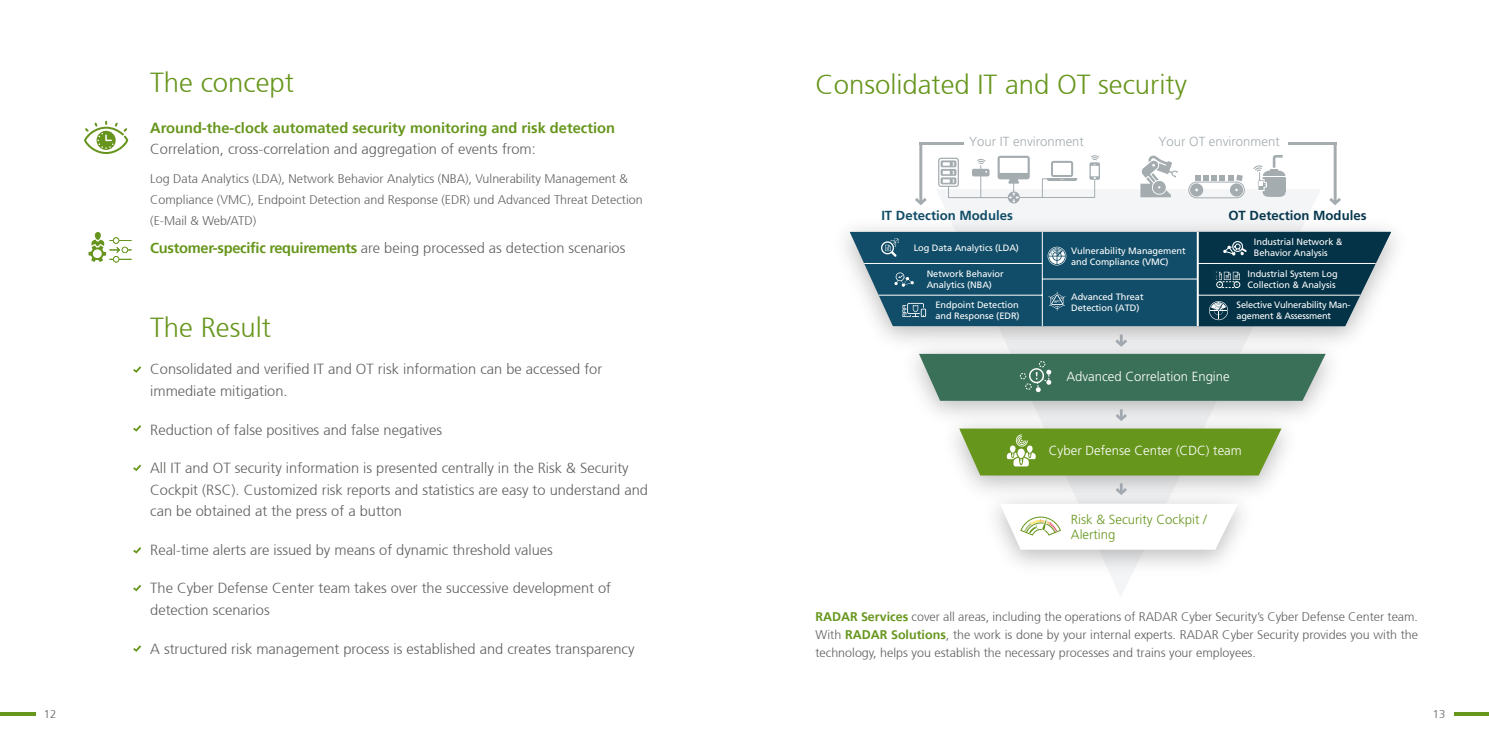
<style>
.page{position:relative;width:1489px;height:745px;background:#fff}
.page>*{position:absolute;margin:0;border:0;box-sizing:border-box;transform-origin:0 0}
.t1{font:300 27.5px "Frutiger 45";color:#67961d}
.t2{font:300 14.62px/21.2px "Frutiger 45";color:#5e5e5d}
.t3{font:700 14.62px "Frutiger 65";color:#67961d}
.t4{font:300 13.12px "Frutiger LT Pro";color:#fff}
.t5{font:300 13.12px "Frutiger LT Pro";color:#a4acb0}
.t6{font:300 13.12px/15.8px "Frutiger LT Pro";color:#67961d}
.t7{font:700 13.12px "Frutiger LT Pro";color:#114d68}
.t8{font:700 13.12px "Frutiger LT Pro";color:#08384e}
.t9{font:300 12.5px/21.2px "Frutiger 45";color:#5e5e5d}
.t10{font:300 11.25px "Frutiger 45";color:#5e5e5d}
.t11{font:9.25px/11px "Frutiger LT Pro";letter-spacing:-.005em;color:#fff}
.t12{font:9.25px/11px "Frutiger LT Pro";letter-spacing:-.025em;color:#fff}
.s1{font-family:"Frutiger 65";font-weight:700;color:#67961d}
</style>
<div class="page">
<hr style="left:0;top:712px;width:35px;height:3px;background:#67961d">
<hr style="left:1453px;top:712px;width:35px;height:3px;background:#67961d">
<svg style="left:133px;top:645px;width:8px;height:6px"></svg>
<svg style="left:133px;top:584px;width:8px;height:7px"></svg>
<svg style="left:133px;top:547px;width:8px;height:6px"></svg>
<svg style="left:133px;top:464px;width:8px;height:7px"></svg>
<svg style="left:133px;top:425px;width:8px;height:6px"></svg>
<svg style="left:133px;top:366px;width:8px;height:6px"></svg>
<svg style="left:937px;top:189px;width:383px;height:407px"></svg>
<img style="left:845px;top:209px;width:551px;height:128px">
<img style="left:971px;top:509px;width:295px;height:74px">
<img style="left:937px;top:434px;width:372px;height:75px">
<img style="left:890px;top:331px;width:463px;height:103px">
<svg style="left:1115px;top:334px;width:12px;height:12px"></svg>
<svg style="left:1115px;top:409px;width:11px;height:12px"></svg>
<svg style="left:1115px;top:483px;width:11px;height:12px"></svg>
<svg style="left:919px;top:353px;width:406px;height:47px;background:#477962"></svg>
<svg style="left:959px;top:428px;width:322px;height:47px;background:#749e32"></svg>
<svg style="left:938px;top:155px;width:161px;height:48px"></svg>
<svg style="left:999px;top:503px;width:238px;height:46px"></svg>
<div style="left:1188px;top:181px;width:56px;height:17px;border:1px solid #a4acb0;border-radius:8px"></div>
<svg style="left:1189px;top:174px;width:53px;height:22px"></svg>
<svg style="left:1140px;top:155px;width:37px;height:42px"></svg>
<svg style="left:1253px;top:155px;width:33px;height:42px"></svg>
<svg style="left:1382px;top:232px;width:8px;height:94px"></svg>
<svg style="left:857px;top:232px;width:525px;height:94px;background:#21546a"></svg>
<svg style="left:915px;top:145px;width:11px;height:60px"></svg>
<hr style="left:919px;top:142px;width:45px;height:3px;background:#a4acb0">
<svg style="left:1329px;top:142px;width:11px;height:63px"></svg>
<hr style="left:1287px;top:142px;width:49px;height:3px;background:#a4acb0">
<svg style="left:88px;top:232px;width:43px;height:31px"></svg>
<svg style="left:84px;top:121px;width:44px;height:33px"></svg>
<h1 class="t1" style="left:150px;top:66px;width:145px">The concept</h1>
<h1 class="t1" style="left:815px;top:69px;width:373px">Consolidated IT and OT security</h1>
<p class="t3" style="left:150px;top:119px;width:466px">Around-the-clock automated security monitoring and risk detection</p>
<p class="t2" style="left:150px;top:139px;width:387px">Correlation, cross-correlation and aggregation of events from:</p>
<p class="t9" style="left:150px;top:168px;width:494px">Log Data Analytics (LDA), Network Behavior Analytics (NBA), Vulnerability Management &amp;<br>Compliance (VMC), Endpoint Detection and Response (EDR) und Advanced Threat Detection (E-Mail &amp; Web/ATD)</p>
<p class="t2" style="left:150px;top:238px;width:477px"><span class="s1">Customer-specific requirements</span> are being processed as detection scenarios</p>
<h1 class="t1" style="left:150px;top:312px;width:122px">The Result</h1>
<p class="t2" style="left:150px;top:359px;width:453px">Consolidated and verified IT and OT risk information can be accessed for immediate mitigation.</p>
<p class="t2" style="left:150px;top:419px;width:293px">Reduction of false positives and false negatives</p>
<p class="t2" style="left:150px;top:457px;width:499px">All IT and OT security information is presented centrally in the Risk &amp; Security<br>Cockpit (RSC). Customized risk reports and statistics are easy to understand and can be obtained at the press of a button</p>
<p class="t2" style="left:150px;top:539px;width:404px">Real-time alerts are issued by means of dynamic threshold values</p>
<p class="t2" style="left:150px;top:577px;width:462px">The Cyber Defense Center team takes over the successive development of detection scenarios</p>
<p class="t2" style="left:150px;top:637px;width:486px">A structured risk management process is established and creates transparency</p>
<p class="t5" style="left:969px;top:134px;width:116px">Your IT environment</p>
<p class="t5" style="left:1158px;top:134px;width:123px">Your OT environment</p>
<p class="t7" style="left:881px;top:207px;width:133px">IT Detection Modules</p>
<p class="t8" style="left:1228px;top:207px;width:140px">OT Detection Modules</p>
<p class="t11" style="left:913px;top:242px;width:107px">Log Data Analytics (LDA)</p>
<p class="t11" style="left:926px;top:268px;width:79px">Network Behavior<br>Analytics (NBA)</p>
<p class="t11" style="left:935px;top:299px;width:86px">Endpoint Detection and Response (EDR)</p>
<p class="t11" style="left:1071px;top:245px;width:116px">Vulnerability Management and Compliance (VMC)</p>
<p class="t11" style="left:1071px;top:291px;width:74px">Advanced Threat<br>Detection (ATD)</p>
<p class="t11" style="left:1253px;top:236px;width:90px">Industrial Network &amp;<br>Behavior Analysis</p>
<p class="t11" style="left:1247px;top:268px;width:92px">Industrial System Log<br>Collection &amp; Analysis</p>
<p class="t12" style="left:1236px;top:299px;width:115px">Selective Vulnerability Man&shy;agement &amp; Assessment</p>
<p class="t4" style="left:1066px;top:368px;width:165px">Advanced Correlation Engine</p>
<p class="t4" style="left:1048px;top:443px;width:194px">Cyber Defense Center (CDC) team</p>
<p class="t6" style="left:1070px;top:511px;width:137px">Risk &amp; Security Cockpit /<br>Alerting</p>
<p class="t9" style="left:815px;top:608px;width:604px;line-height:17.5px;text-align:justify"><span class="s1">RADAR Services</span> cover all areas, including the operations of RADAR Cyber Security’s Cyber Defense Center team.<br>With <span class="s1">RADAR Solutions</span>, the work is done by your internal experts. RADAR Cyber Security provides you with the technology, helps you establish the necessary processes and trains your employees.</p>
<p class="t10" style="left:44px;top:707px;width:14px">12</p>
<p class="t10" style="left:1432px;top:707px;width:14px">13</p>
</div>
